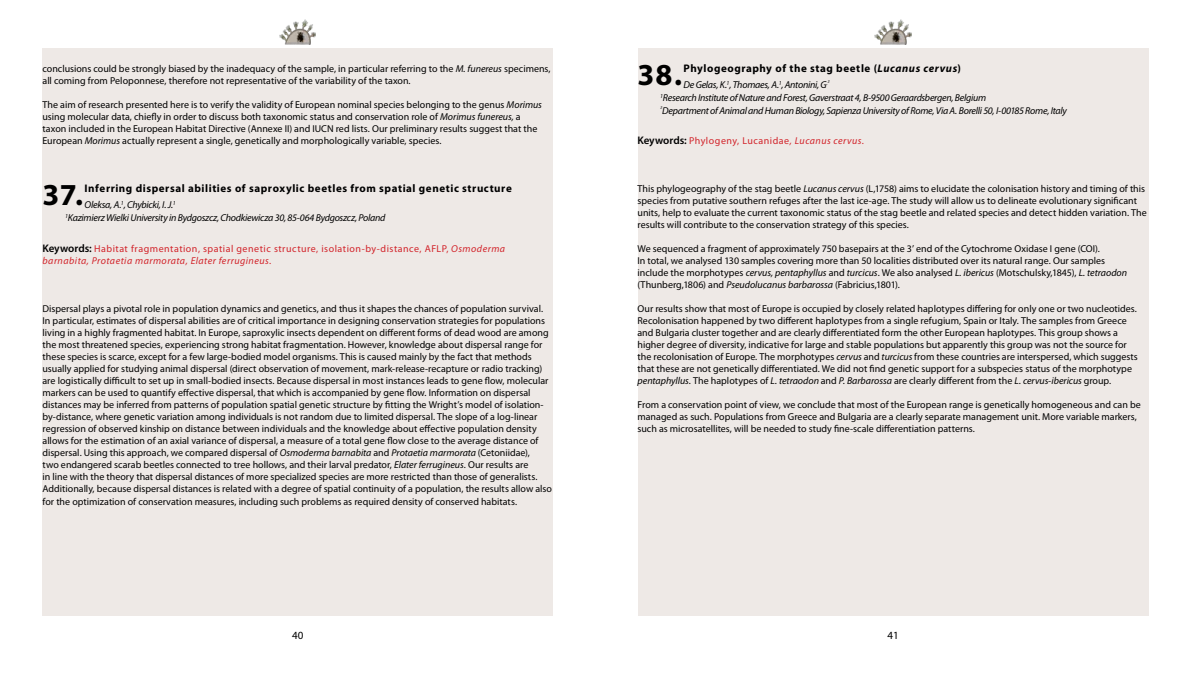
<style>
.page{position:relative;width:1191px;height:681px;background:#fff}
.page>*{position:absolute;margin:0;border:0;box-sizing:border-box;transform-origin:0 0}
.t1{font:700 30.6px "Myriad Pro";color:#000}
.t2{font:700 11px "Myriad Pro";letter-spacing:.05em;color:#000}
.t3{font:11px "Myriad Pro";color:#000}
.t4{font:10px/12px "Myriad Pro";color:#000}
.t5{font:italic 10px/13px "Myriad Pro";letter-spacing:-.025em;color:#000}
.t6{font:10px/12px "Myriad Pro";letter-spacing:.05em;color:#d2232a}
.s1{font-style:italic}
.s2{font-weight:600;font-size:11px;color:#000}
</style>
<div class="page">
<img style="left:279px;top:19px;width:37px;height:26px">
<div style="left:43px;top:48px;width:510px;height:567px;background:#eee9e6"></div>
<img style="left:875px;top:19px;width:36px;height:26px">
<div style="left:638px;top:48px;width:510px;height:567px;background:#eee9e6"></div>
<p class="t4" style="left:43px;top:62px;width:509px">conclusions could be strongly biased by the inadequacy of the sample, in particular referring to the <span class="s1">M. funereus</span> specimens, all coming from Peloponnese, therefore not representative of the variability of the taxon.</p>
<p class="t4" style="left:43px;top:98px;width:501px">The aim of research presented here is to verify the validity of European nominal species belonging to the genus <span class="s1">Morimus </span>using molecular data, chiefly in order to discuss both taxonomic status and conservation role of <span class="s1">Morimus funereus,</span> a taxon included in the European Habitat Directive (Annexe II) and IUCN red lists. Our preliminary results suggest that the European <span class="s1">Morimus</span> actually represent a single, genetically and morphologically variable, species.</p>
<h1 class="t1" style="left:43px;top:175px;width:42px">37.</h1>
<p class="t2" style="left:85px;top:181px;width:429px">Inferring dispersal abilities of saproxylic beetles from spatial genetic structure</p>
<p class="t5" style="left:65px;top:198px;width:322px;text-indent:19px">Oleksa, A.<sup>1</sup>, Chybicki, I. J.<sup>1<br>1</sup>Kazimierz Wielki University in Bydgoszcz, Chodkiewicza 30, 85-064 Bydgoszcz, Poland</p>
<p class="t6" style="left:43px;top:242px;width:464px"><span class="s2">Keywords:</span> Habitat fragmentation, spatial genetic structure, isolation-by-distance, AFLP, <span class="s1">Osmoderma barnabita, Protaetia marmorata, Elater ferrugineus.</span></p>
<p class="t4" style="left:43px;top:302px;width:511px">Dispersal plays a pivotal role in population dynamics and genetics, and thus it shapes the chances of population survival.<br>In particular, estimates of dispersal abilities are of critical importance in designing conservation strategies for populations living in a highly fragmented habitat. In Europe, saproxylic insects dependent on different forms of dead wood are among the most threatened species, experiencing strong habitat fragmentation. However, knowledge about dispersal range for these species is scarce, except for a few large-bodied model organisms. This is caused mainly by the fact that methods usually applied for studying animal dispersal (direct observation of movement, mark-release-recapture or radio tracking) are logistically difficult to set up in small-bodied insects. Because dispersal in most instances leads to gene flow, molecular markers can be used to quantify effective dispersal, that which is accompanied by gene flow. Information on dispersal distances may be inferred from patterns of population spatial genetic structure by fitting the Wright’s model of isolation&shy;by-distance, where genetic variation among individuals is not random due to limited dispersal. The slope of a log-linear regression of observed kinship on distance between individuals and the knowledge about effective population density allows for the estimation of an axial variance of dispersal, a measure of a total gene flow close to the average distance of dispersal. Using this approach, we compared dispersal of <span class="s1">Osmoderma barnabita</span> and <span class="s1">Protaetia marmorata</span> (Cetoniidae),<br>two endangered scarab beetles connected to tree hollows, and their larval predator, <span class="s1">Elater ferrugineus</span>. Our results are<br>in line with the theory that dispersal distances of more specialized species are more restricted than those of generalists.<br>Additionally, because dispersal distances is related with a degree of spatial continuity of a population, the results allow also for the optimization of conservation measures, including such problems as required density of conserved habitats.</p>
<h1 class="t1" style="left:637px;top:55px;width:46px">38.</h1>
<p class="t2" style="left:683px;top:61px;width:279px">Phylogeography of the stag beetle (<span class="s1">Lucanus cervus</span>)</p>
<p class="t5" style="left:660px;top:78px;width:408px;text-indent:23px">De Gelas, K.<sup>1</sup>, Thomaes, A.<sup>1</sup>, Antonini, G<sup>.²<br>1</sup>Research Institute of Nature and Forest, Gaverstraat 4, B-9500 Geraardsbergen, Belgium<br><sup>²</sup>Department of Animal and Human Biology, Sapienza University of Rome, Via A. Borelli 50, I-00185 Rome, Italy</p>
<p class="t6" style="left:637px;top:134px;width:228px"><span class="s2">Keywords:</span> Phylogeny, Lucanidae<span class="s1">, Lucanus cervus.</span></p>
<p class="t4" style="left:637px;top:182px;width:511px">This phylogeography of the stag beetle <span class="s1">Lucanus cervus</span> (L,1758) aims to elucidate the colonisation history and timing of this species from putative southern refuges after the last ice-age. The study will allow us to delineate evolutionary significant units, help to evaluate the current taxonomic status of the stag beetle and related species and detect hidden variation. The results will contribute to the conservation strategy of this species.</p>
<p class="t4" style="left:637px;top:242px;width:491px">We sequenced a fragment of approximately 750 basepairs at the 3’ end of the Cytochrome Oxidase I gene (COI).<br>In total, we analysed 130 samples covering more than 50 localities distributed over its natural range. Our samples include the morphotypes <span class="s1">cervus, pentaphyllus</span> and <span class="s1">turcicus</span>. We also analysed <span class="s1">L. ibericus</span> (Motschulsky,1845), <span class="s1">L. tetraodon </span>(Thunberg,1806) and <span class="s1">Pseudolucanus barbarossa</span> (Fabricius,1801).</p>
<p class="t4" style="left:637px;top:302px;width:502px">Our results show that most of Europe is occupied by closely related haplotypes differing for only one or two nucleotides.<br>Recolonisation happened by two different haplotypes from a single refugium, Spain or Italy. The samples from Greece and Bulgaria cluster together and are clearly differentiated form the other European haplotypes. This group shows a higher degree of diversity, indicative for large and stable populations but apparently this group was not the source for the recolonisation of Europe. The morphotypes <span class="s1">cervus</span> and <span class="s1">turcicus</span> from these countries are interspersed, which suggests that these are not genetically differentiated. We did not find genetic support for a subspecies status of the morphotype <span class="s1">pentaphyllus</span>. The haplotypes of <span class="s1">L. tetraodon</span> and <span class="s1">P. Barbarossa</span> are clearly different from the <span class="s1">L. cervus-ibericus</span> group.</p>
<p class="t4" style="left:637px;top:398px;width:505px">From a conservation point of view, we conclude that most of the European range is genetically homogeneous and can be managed as such. Populations from Greece and Bulgaria are a clearly separate management unit. More variable markers, such as microsatellites, will be needed to study fine-scale differentiation patterns.</p>
<p class="t3" style="left:292px;top:628px;width:13px">40</p>
<p class="t3" style="left:887px;top:628px;width:13px">41</p>
</div>
